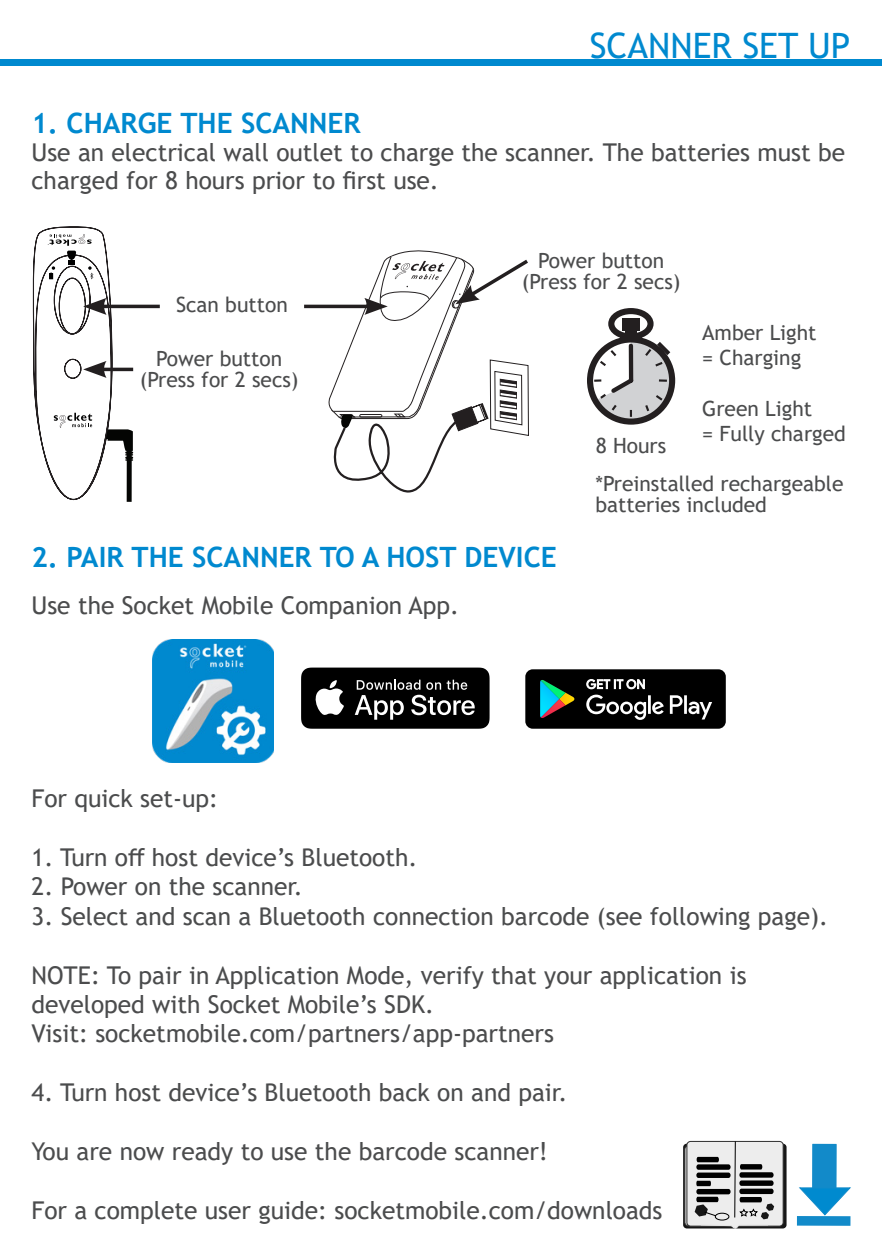
<style>
.page{position:relative;width:882px;height:1260px;background:#fff}
.page>*{position:absolute;margin:0;border:0;box-sizing:border-box;transform-origin:0 0}
.t1{font:35px "Trebuchet MS";color:#0089cf}
.t2{font:700 28px "Trebuchet MS";color:#0089cf}
.t3{font:24.5px/28px "Trebuchet MS";color:#4b4c4d}
.t4{font:21px "Trebuchet MS";color:#4b4c4d}
</style>
<div class="page">
<div style="left:0;top:60px;width:882px;height:6px;background:#0089cf"></div>
<svg style="left:683px;top:1144px;width:104px;height:84px"></svg>
<div style="left:685px;top:1146px;width:91px;height:80px;border:1px solid #383838;border-radius:4px"></div>
<div style="left:687px;top:1141px;width:96px;height:85px;background:#ededed;border-radius:4px"></div>
<div style="left:687px;top:1141px;width:96px;height:85px;border:1px solid #2e2e2e;border-radius:4px"></div>
<div style="left:696px;top:1164px;width:35px;height:6px;background:#000;border-radius:2px"></div>
<div style="left:696px;top:1173px;width:35px;height:5px;background:#000;border-radius:2px"></div>
<svg style="left:696px;top:1181px;width:15px;height:5px"></svg>
<div style="left:696px;top:1189px;width:35px;height:5px;background:#000;border-radius:2px"></div>
<div style="left:739px;top:1172px;width:35px;height:6px;background:#000;border-radius:2px"></div>
<div style="left:739px;top:1180px;width:35px;height:6px;background:#000;border-radius:2px"></div>
<div style="left:739px;top:1189px;width:35px;height:5px;background:#000;border-radius:2px"></div>
<svg style="left:740px;top:1164px;width:22px;height:6px"></svg>
<hr style="left:734px;top:1141px;width:2px;height:76px;background:#000">
<svg style="left:697px;top:1157px;width:22px;height:5px"></svg>
<svg style="left:695px;top:1197px;width:79px;height:31px"></svg>
<div style="left:812px;top:1144px;width:24px;height:50px;background:#128ac9"></div>
<div style="left:797px;top:1216px;width:53px;height:10px;background:#128ac9"></div>
<svg style="left:799px;top:1188px;width:52px;height:27px"></svg>
<img style="left:153px;top:640px;width:121px;height:122px">
<svg style="left:301px;top:668px;width:189px;height:61px;background:#2c2c2c"></svg>
<div style="left:525px;top:669px;width:201px;height:60px;background:#000;border-radius:7px"></div>
<svg style="left:586px;top:679px;width:59px;height:10px"></svg>
<svg style="left:586px;top:695px;width:126px;height:25px"></svg>
<svg style="left:540px;top:680px;width:35px;height:38px"></svg>
<div style="left:127px;top:440px;width:5px;height:62px;background:#040503"></div>
<hr style="left:101px;top:305px;width:59px;height:3px;background:#231f20">
<svg style="left:33px;top:226px;width:100px;height:274px"></svg>
<hr style="left:304px;top:305px;width:66px;height:3px;background:#231f20">
<svg style="left:326px;top:250px;width:203px;height:242px"></svg>
<svg style="left:587px;top:308px;width:89px;height:117px"></svg>
<p class="t1" style="left:590px;top:24px;width:262px">SCANNER SET UP</p>
<p class="t2" style="left:32px;top:105px;width:331px">1. CHARGE THE SCANNER</p>
<p class="t3" style="left:32px;top:138px;width:815px">Use an electrical wall outlet to charge the scanner. The batteries must be charged for 8 hours prior to first use.</p>
<p class="t4" style="left:176px;top:291px;width:113px">Scan button</p>
<p class="t4" style="left:156px;top:345px;width:128px">Power button</p>
<p class="t4" style="left:140px;top:366px;width:160px">(Press for 2 secs)</p>
<p class="t4" style="left:538px;top:247px;width:128px">Power button</p>
<p class="t4" style="left:522px;top:268px;width:160px">(Press for 2 secs)</p>
<p class="t4" style="left:596px;top:432px;width:72px">8 Hours</p>
<p class="t4" style="left:702px;top:319px;width:116px">Amber Light</p>
<p class="t4" style="left:702px;top:344px;width:101px">= Charging</p>
<p class="t4" style="left:702px;top:395px;width:111px">Green Light</p>
<p class="t4" style="left:702px;top:420px;width:145px">= Fully charged</p>
<p class="t4" style="left:595px;top:470px;width:250px">*Preinstalled rechargeable</p>
<p class="t4" style="left:595px;top:491px;width:173px">batteries included</p>
<p class="t2" style="left:32px;top:540px;width:527px">2. PAIR THE SCANNER TO A HOST DEVICE</p>
<p class="t3" style="left:32px;top:591px;width:429px">Use the Socket Mobile Companion App.</p>
<p class="t3" style="left:32px;top:784px;width:188px">For quick set-up:</p>
<p class="t3" style="left:32px;top:843px;width:388px">1. Turn off host device’s Bluetooth.</p>
<p class="t3" style="left:32px;top:873px;width:273px">2. Power on the scanner.</p>
<p class="t3" style="left:32px;top:902px;width:798px">3. Select and scan a Bluetooth connection barcode (see following page).</p>
<p class="t3" style="left:32px;top:961px;width:717px">NOTE: To pair in Application Mode, verify that your application is</p>
<p class="t3" style="left:32px;top:990px;width:404px">developed with Socket Mobile’s SDK.</p>
<p class="t3" style="left:32px;top:1020px;width:524px">Visit: socketmobile.com/partners/app-partners</p>
<p class="t3" style="left:32px;top:1078px;width:537px">4. Turn host device’s Bluetooth back on and pair.</p>
<p class="t3" style="left:32px;top:1137px;width:518px">You are now ready to use the barcode scanner!</p>
<p class="t3" style="left:32px;top:1196px;width:632px">For a complete user guide: socketmobile.com/downloads</p>
</div>
